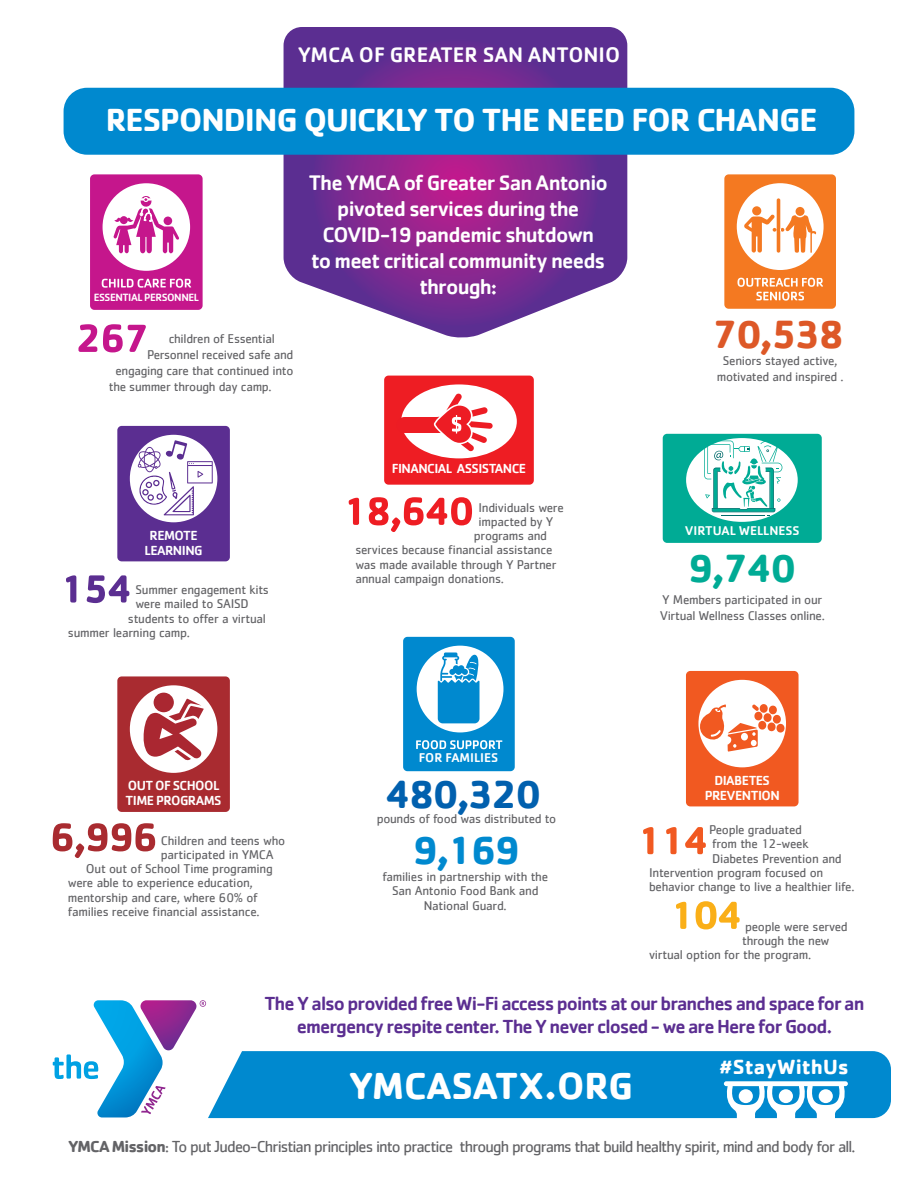
<style>
.page{position:relative;width:918px;height:1188px;background:#fff}
.page>*{position:absolute;margin:0;border:0;box-sizing:border-box;transform-origin:0 0}
.t1{font:700 40.65px "Cachet";letter-spacing:-.05em;color:#0160ae}
.t2{font:700 40.65px "Cachet";color:#dd5827}
.t3{font:700 40.65px "Cachet";color:#00ab95}
.t4{font:700 40.65px "Cachet";color:#0089cf}
.t5{font:700 38.85px "Cachet";color:#fff}
.t6{font:700 33px "Cachet";letter-spacing:-.03em;color:#fff}
.t7{font:500 21.75px/26.1px "Cachet";letter-spacing:-.035em;color:#fff;text-align:center}
.t8{font:500 21.75px "Cachet";color:#fff}
.t9{font:700 21.15px "Cachet";color:#fff}
.t10{font:500 19.5px/23.4px "Cachet";letter-spacing:-.045em;color:#5b2e91;text-align:center}
.t11{font:16.5px "Cachet";letter-spacing:-.055em;color:#636366}
.t12{font:500 13.65px/15.5px "Cachet";letter-spacing:-.04em;color:#fff}
.t13{font:13.2px/14.2px "Cachet";letter-spacing:-.02em;color:#636366;text-align:center}
.t14{font:500 13.05px "Cachet";color:#fff}
.t15{font:500 10.8px "Cachet";letter-spacing:-.04em;color:#fff}
.s1{font-weight:700}
</style>
<div class="page">
<div style="left:191px;top:1051px;width:700px;height:67px;background:#0089cf;border-radius:18px"></div>
<svg style="left:284px;top:27px;width:343px;height:311px;background:#86449e"></svg>
<div style="left:64px;top:88px;width:790px;height:67px;background:#0089cf;border-radius:24px"></div>
<svg style="left:53px;top:1000px;width:212px;height:119px"></svg>
<div style="left:403px;top:637px;width:112px;height:134px;background:#0089cf;border-radius:4px"></div>
<div style="left:417px;top:646px;width:86px;height:86px;background:#fff;border-radius:50%"></div>
<svg style="left:416px;top:740px;width:86px;height:9px"></svg>
<svg style="left:438px;top:652px;width:42px;height:71px"></svg>
<svg style="left:724px;top:1081px;width:124px;height:38px"></svg>
<div style="left:819px;top:1089px;width:14px;height:14px;background:#fff;border-radius:50%"></div>
<div style="left:739px;top:1089px;width:14px;height:14px;background:#fff;border-radius:50%"></div>
<div style="left:724px;top:174px;width:112px;height:135px;background:#f47921;border-radius:4px"></div>
<div style="left:737px;top:183px;width:87px;height:87px;background:#fff;border-radius:50%"></div>
<hr style="left:777px;top:198px;width:3px;height:55px;background:#f47921;border-radius:2px">
<svg style="left:744px;top:206px;width:72px;height:47px"></svg>
<svg style="left:737px;top:278px;width:86px;height:23px"></svg>
<svg style="left:66px;top:575px;width:63px;height:28px"></svg>
<div style="left:90px;top:174px;width:113px;height:136px;background:#c5168c;border-radius:4px"></div>
<svg style="left:102px;top:279px;width:89px;height:9px"></svg>
<div style="left:103px;top:183px;width:87px;height:88px;background:#fff;border-radius:50%"></div>
<svg style="left:113px;top:195px;width:67px;height:58px"></svg>
<div style="left:663px;top:434px;width:159px;height:109px;background:#00ab95;border-radius:4px"></div>
<div style="left:686px;top:438px;width:112px;height:84px;background:#fff;border-radius:50%"></div>
<svg style="left:704px;top:441px;width:78px;height:75px"></svg>
<div style="left:117px;top:426px;width:113px;height:135px;background:#5b2e91;border-radius:4px"></div>
<div style="left:130px;top:435px;width:87px;height:87px;background:#fff;border-radius:50%"></div>
<svg style="left:138px;top:440px;width:75px;height:75px"></svg>
<div style="left:117px;top:676px;width:113px;height:136px;background:#a92b30;border-radius:4px"></div>
<div style="left:130px;top:685px;width:87px;height:88px;background:#fff;border-radius:50%"></div>
<svg style="left:78px;top:324px;width:68px;height:28px"></svg>
<div style="left:384px;top:376px;width:150px;height:109px;background:#ee1d23;border-radius:4px"></div>
<div style="left:401px;top:384px;width:116px;height:74px;background:#fff;border-radius:50%"></div>
<svg style="left:401px;top:393px;width:92px;height:59px"></svg>
<svg style="left:349px;top:497px;width:123px;height:35px"></svg>
<svg style="left:143px;top:699px;width:61px;height:62px"></svg>
<div style="left:154px;top:693px;width:20px;height:19px;background:#aa2731;border-radius:50%"></div>
<div style="left:686px;top:671px;width:113px;height:135px;background:#f15921;border-radius:4px"></div>
<div style="left:698px;top:680px;width:88px;height:87px;background:#fff;border-radius:50%"></div>
<svg style="left:698px;top:703px;width:87px;height:49px"></svg>
<svg style="left:643px;top:827px;width:63px;height:27px"></svg>
<svg style="left:676px;top:901px;width:64px;height:28px"></svg>
<svg style="left:53px;top:823px;width:102px;height:35px"></svg>
<p class="t8" style="left:298px;top:41px;width:324px">YMCA OF GREATER SAN ANTONIO</p>
<p class="t6" style="left:106px;top:98px;width:713px">RESPONDING QUICKLY TO THE NEED FOR CHANGE</p>
<p class="t15" style="left:94px;top:290px;width:107px">ESSENTIAL PERSONNEL</p>
<p class="t13" style="left:169px;top:331px;width:108px">children of Essential</p>
<p class="t13" style="left:147px;top:347px;width:148px">Personnel received safe and</p>
<p class="t13" style="left:116px;top:363px;width:179px">engaging care that continued into</p>
<p class="t13" style="left:109px;top:379px;width:164px">the summer through day camp.</p>
<p class="t7" style="left:309px;top:169px;width:301px">The YMCA of Greater San Antonio pivoted services during the<br>COVID-19 pandemic shutdown<br>to meet critical community needs through:</p>
<p class="t12" style="left:150px;top:527px;width:50px">REMOTE</p>
<p class="t12" style="left:145px;top:542px;width:60px">LEARNING</p>
<p class="t13" style="left:135px;top:582px;width:135px">Summer engagement kits</p>
<p class="t13" style="left:135px;top:597px;width:115px">were mailed to SAISD</p>
<p class="t13" style="left:128px;top:611px;width:140px">students to offer a virtual</p>
<p class="t13" style="left:68px;top:625px;width:124px">summer learning camp.</p>
<p class="t12" style="left:392px;top:460px;width:136px">FINANCIAL ASSISTANCE</p>
<p class="t13" style="left:478px;top:500px;width:87px">Individuals were</p>
<p class="t13" style="left:478px;top:514px;width:77px">impacted by Y</p>
<p class="t13" style="left:474px;top:528px;width:75px">programs and</p>
<p class="t13" style="left:355px;top:543px;width:199px">services because financial assistance</p>
<p class="t13" style="left:355px;top:557px;width:203px">was made available through Y Partner</p>
<p class="t13" style="left:355px;top:571px;width:150px">annual campaign donations.</p>
<p class="t2" style="left:712px;top:308px;width:134px">70,538</p>
<p class="t13" style="left:717px;top:353px;width:128px;line-height:15.8px">Seniors stayed active, motivated and inspired .</p>
<p class="t14" style="left:685px;top:522px;width:116px">VIRTUAL WELLNESS</p>
<p class="t3" style="left:688px;top:542px;width:110px">9,740</p>
<p class="t13" style="left:660px;top:592px;width:167px;line-height:15.8px;text-align:left">Y Members participated in our<br>Virtual Wellness Classes online.</p>
<p class="t12" style="left:126px;top:777px;width:97px">OUT OF SCHOOL<br>TIME PROGRAMS</p>
<p class="t13" style="left:161px;top:833px;width:126px">Children and teens who</p>
<p class="t13" style="left:161px;top:847px;width:114px">participated in YMCA</p>
<p class="t13" style="left:86px;top:861px;width:188px">Out out of School Time programing</p>
<p class="t13" style="left:68px;top:876px;width:187px">were able to experience education,</p>
<p class="t13" style="left:68px;top:890px;width:191px">mentorship and care, where 60% of</p>
<p class="t13" style="left:68px;top:904px;width:193px">families receive financial assistance.</p>
<p class="t14" style="left:419px;top:750px;width:81px">FOR FAMILIES</p>
<p class="t1" style="left:385px;top:768px;width:158px">480,320</p>
<p class="t13" style="left:377px;top:812px;width:181px">pounds of food was distributed to</p>
<p class="t4" style="left:413px;top:824px;width:109px">9,169</p>
<p class="t13" style="left:382px;top:869px;width:167px">families in partnership with the<br>San Antonio Food Bank and<br>National Guard.</p>
<p class="t12" style="left:715px;top:772px;width:57px">DIABETES</p>
<p class="t12" style="left:705px;top:787px;width:77px">PREVENTION</p>
<p class="t13" style="left:709px;top:822px;width:94px">People graduated</p>
<p class="t13" style="left:712px;top:837px;width:98px">from the 12-week</p>
<p class="t13" style="left:712px;top:851px;width:131px">Diabetes Prevention and</p>
<p class="t13" style="left:649px;top:865px;width:176px">Intervention program focused on</p>
<p class="t13" style="left:649px;top:879px;width:207px">behavior change to live a healthier life.</p>
<p class="t13" style="left:745px;top:919px;width:104px">people were served</p>
<p class="t13" style="left:742px;top:933px;width:89px">through the new</p>
<p class="t13" style="left:649px;top:947px;width:164px">virtual option for the program.</p>
<p class="t10" style="left:264px;top:991px;width:602px">The Y also provided free Wi-Fi access points at our branches and space for an emergency respite center. The Y never closed - we are Here for Good.</p>
<p class="t5" style="left:349px;top:1061px;width:286px">YMCASATX.ORG</p>
<p class="t9" style="left:719px;top:1053px;width:131px">#StayWithUs</p>
<p class="t11" style="left:68px;top:1137px;width:789px"><span class="s1">YMCA Mission</span>: To put Judeo-Christian principles into practice through programs that build healthy spirit, mind and body for all.</p>
</div>
